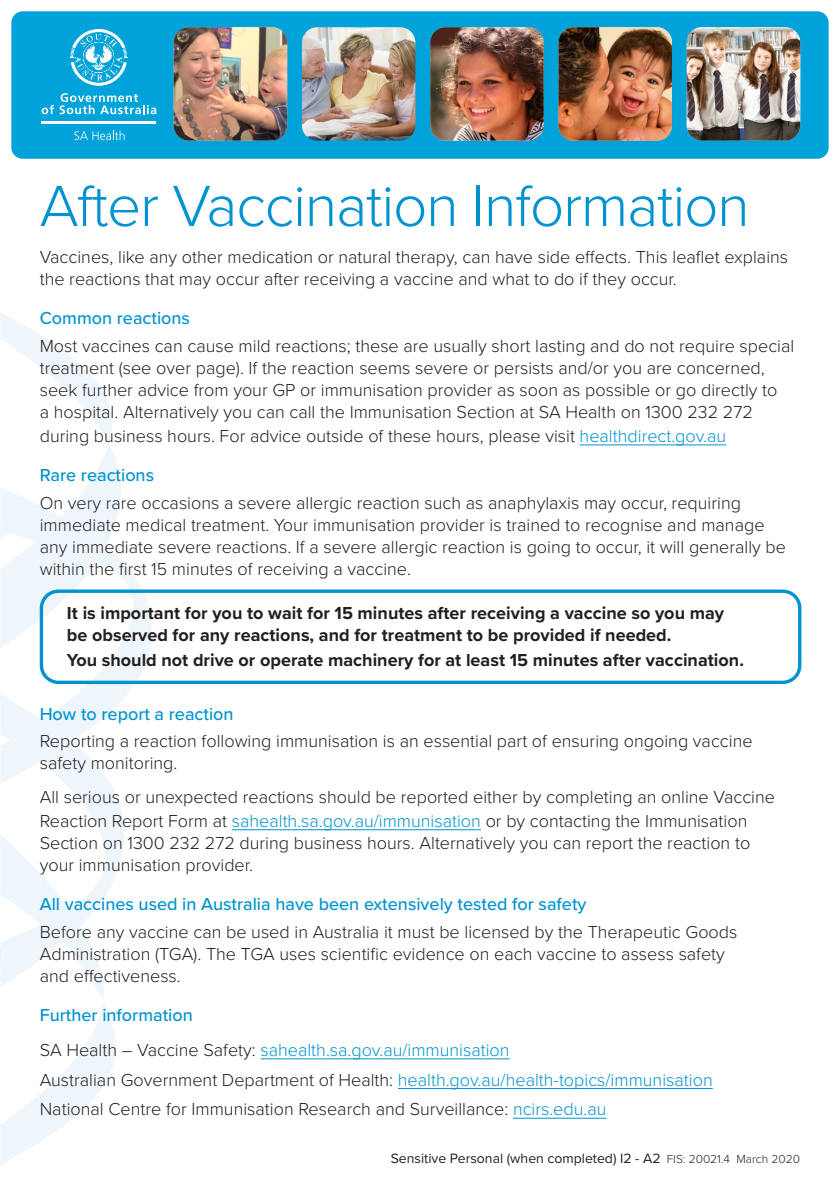
<style>
.page{position:relative;width:840px;height:1191px;background:#fff}
.page>*{position:absolute;margin:0;border:0;box-sizing:border-box;transform-origin:0 0}
.Functional_Title{font:300 60px "Proxima Nova";letter-spacing:-.02em;color:#0093d0}
.t1{font:300 18px/22px "Proxima Nova";color:#231f20}
.Body_Copy{font:700 18px/22px "Proxima Nova";color:#231f20}
.t2{font:300 18px "Proxima Nova";color:#0093d0}
.Subheading{font:500 18px "Proxima Nova";color:#0093d0}
.Advert_Body_Text_Bul{font:14px "Proxima Nova";color:#231f20}
.s1{color:#0093d0}
.s2{color:#231f20}
.s3{font-weight:300;font-size:12px}
</style>
<div class="page">
<svg style="left:0;top:312px;width:120px;height:175px"></svg>
<svg style="left:66px;top:784px;width:58px;height:50px;fill:#eef6fb"></svg>
<svg style="left:0;top:834px;width:124px;height:331px"></svg>
<svg style="left:0;top:487px;width:166px;height:297px"></svg>
<div style="left:11px;top:11px;width:817px;height:148px;background:#00a3d9;border-radius:11px"></div>
<div style="left:40px;top:589px;width:761px;height:95px;border:3px solid #0093d0;border-radius:17px"></div>
<svg style="left:74px;top:131px;width:50px;height:9px"></svg>
<hr style="left:42px;top:122px;width:114px;height:2px;background:#fff">
<svg style="left:42px;top:93px;width:114px;height:21px"></svg>
<svg style="left:70px;top:29px;width:57px;height:57px"></svg>
<img style="left:558px;top:27px;width:113px;height:114px">
<img style="left:173px;top:27px;width:114px;height:114px">
<img style="left:430px;top:27px;width:113px;height:114px">
<img style="left:302px;top:27px;width:113px;height:114px">
<img style="left:686px;top:27px;width:113px;height:114px">
<hr style="left:579px;top:444px;width:146px;height:1px;background:#0093d0">
<hr style="left:232px;top:829px;width:248px;height:1px;background:#0093d0">
<hr style="left:260px;top:1058px;width:249px;height:1px;background:#0093d0">
<hr style="left:397px;top:1088px;width:315px;height:1px;background:#0093d0">
<hr style="left:512px;top:1117px;width:94px;height:1px;background:#0093d0">
<p class="Functional_Title" style="left:40px;top:161px;width:711px">After Vaccination Information</p>
<p class="t1" style="left:40px;top:245px;width:749px">Vaccines, like any other medication or natural therapy, can have side effects. This leaflet explains the reactions that may occur after receiving a vaccine and what to do if they occur.</p>
<p class="Subheading" style="left:40px;top:305px;width:152px">Common reactions</p>
<p class="t1" style="left:40px;top:334px;width:755px">Most vaccines can cause mild reactions; these are usually short lasting and do not require special treatment (see over page). If the reaction seems severe or persists and/or you are concerned, seek further advice from your GP or immunisation provider as soon as possible or go directly to<br>a hospital. Alternatively you can call the Immunisation Section at SA Health on 1300 232 272</p>
<p class="t1" style="left:40px;top:424px;width:687px">during business hours. For advice outside of these hours, please visit <span class="s1">healthdirect.gov.au</span></p>
<p class="Subheading" style="left:40px;top:461px;width:116px">Rare reactions</p>
<p class="t1" style="left:40px;top:490px;width:747px">On very rare occasions a severe allergic reaction such as anaphylaxis may occur, requiring immediate medical treatment. Your immunisation provider is trained to recognise and manage any immediate severe reactions. If a severe allergic reaction is going to occur, it will generally be within the first 15 minutes of receiving a vaccine.</p>
<p class="Body_Copy" style="left:67px;top:601px;width:658px">It is important for you to wait for 15 minutes after receiving a vaccine so you may be observed for any reactions, and for treatment to be provided if needed.</p>
<p class="Body_Copy" style="left:67px;top:648px;width:678px">You should not drive or operate machinery for at least 15 minutes after vaccination.</p>
<p class="Subheading" style="left:40px;top:700px;width:195px">How to report a reaction</p>
<p class="t1" style="left:40px;top:729px;width:714px">Reporting a reaction following immunisation is an essential part of ensuring ongoing vaccine safety monitoring.</p>
<p class="t1" style="left:40px;top:784px;width:736px;line-height:24px">All serious or unexpected reactions should be reported either by completing an online Vaccine<br>Reaction Report Form at <span class="s1">sahealth.sa.gov.au/immunisation</span> or by contacting the Immunisation</p>
<p class="t1" style="left:40px;top:831px;width:711px">Section on 1300 232 272 during business hours. Alternatively you can report the reaction to your immunisation provider.</p>
<p class="Subheading" style="left:40px;top:890px;width:548px">All vaccines used in Australia have been extensively tested for safety</p>
<p class="t1" style="left:40px;top:919px;width:698px">Before any vaccine can be used in Australia it must be licensed by the Therapeutic Goods<br>Administration (TGA). The TGA uses scientific evidence on each vaccine to assess safety and effectiveness.</p>
<p class="Subheading" style="left:40px;top:1001px;width:154px">Further information</p>
<p class="t2" style="left:40px;top:1036px;width:471px"><span class="s2">SA Health – Vaccine Safety:</span> sahealth.sa.gov.au/immunisation</p>
<p class="t2" style="left:40px;top:1066px;width:674px"><span class="s2">Australian Government Department of Health:</span> health.gov.au/health-topics/immunisation</p>
<p class="t1" style="left:40px;top:1097px;width:568px">National Centre for Immunisation Research and Surveillance: <span class="s1">ncirs.edu.au</span></p>
<p class="Advert_Body_Text_Bul" style="left:390px;top:1147px;width:410px">Sensitive Personal (when completed) I2 - A2 <span class="s3">FIS: 20021.4 March 2020</span></p>
</div>
